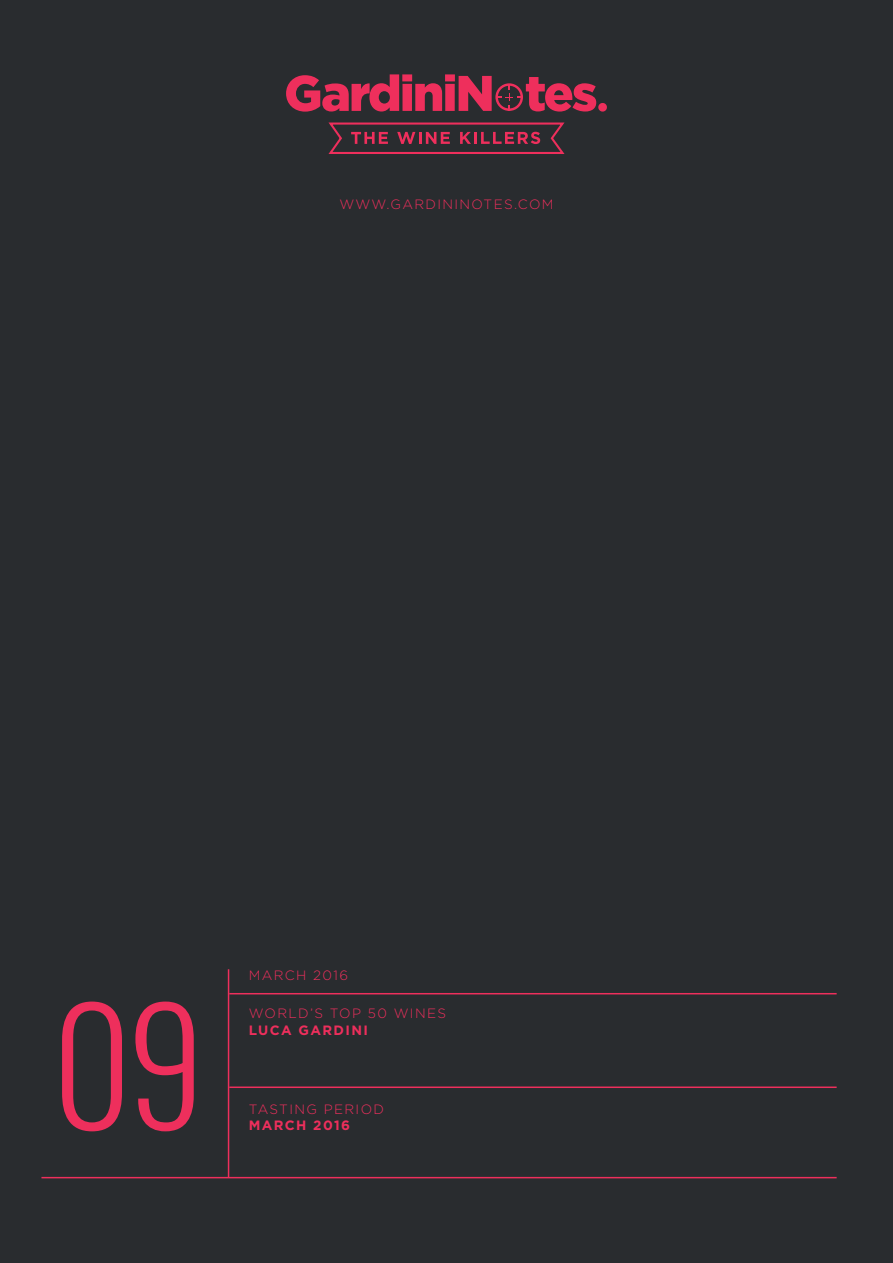
<style>
.page{position:relative;width:893px;height:1263px;background:#292c2f}
.page>*{position:absolute;margin:0;border:0;box-sizing:border-box;transform-origin:0 0}
.t1{font:300 150px "Oswald";color:#ee2f5c}
.t2{font:300 13.5px "Gotham";letter-spacing:.1em;color:#ee2f5c}
.t3{font:700 13.5px "Gotham";letter-spacing:.1em;color:#ee2f5c}
</style>
<div class="page">
<svg style="left:286px;top:74px;width:321px;height:38px"></svg>
<svg style="left:328px;top:122px;width:237px;height:32px"></svg>
<hr style="left:229px;top:1086px;width:608px;height:2px;background:#ee2f5c">
<hr style="left:229px;top:993px;width:608px;height:1px;background:#ee2f5c">
<hr style="left:228px;top:969px;width:1px;height:208px;background:#ee2f5c">
<hr style="left:41px;top:1177px;width:796px;height:1px;background:#ee2f5c">
<p class="t2" style="left:339px;top:195px;width:216px">WWW.GARDININOTES.COM</p>
<p class="t2" style="left:249px;top:967px;width:101px">MARCH 2016</p>
<p class="t1" style="left:54px;top:965px;width:150px">09</p>
<p class="t2" style="left:249px;top:1005px;width:199px">WORLD’S TOP 50 WINES</p>
<p class="t3" style="left:249px;top:1021px;width:121px">LUCA GARDINI</p>
<p class="t2" style="left:249px;top:1100px;width:137px">TASTING PERIOD</p>
<p class="t3" style="left:249px;top:1116px;width:103px">MARCH 2016</p>
</div>
